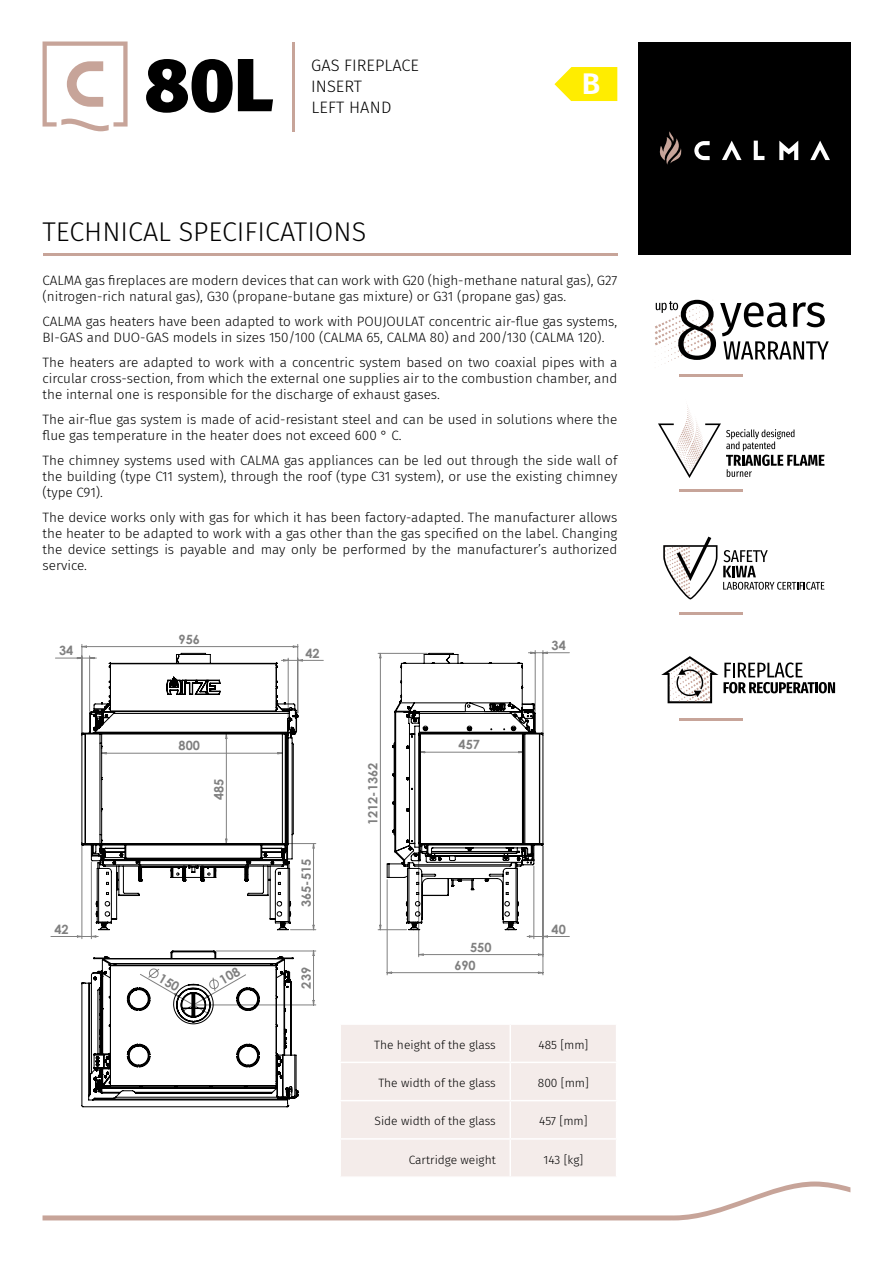
<style>
.page{position:relative;width:893px;height:1263px;background:#fff}
.page>*{position:absolute;margin:0;border:0;box-sizing:border-box;transform-origin:0 0}
.t1{font:900 75px "Fira Sans";color:#000}
.t2{font:600 30px "Fira Sans";color:#fff}
.t3{font:300 27px "Fira Sans";color:#000}
.t4{font:300 16.5px/21px "Fira Sans";color:#000}
.t5{font:300 13.5px/16.2px "Fira Sans";color:#000}
.t6{font:700 12.75px/18px "Century Gothic";color:#808080}
.t7{font:300 12px "Fira Sans";color:#000}
</style>
<div class="page">
<div style="left:638px;top:43px;width:212px;height:212px;background:#000"></div>
<svg style="left:694px;top:141px;width:16px;height:19px"></svg>
<svg style="left:754px;top:141px;width:10px;height:19px"></svg>
<svg style="left:779px;top:141px;width:19px;height:19px"></svg>
<svg style="left:722px;top:141px;width:20px;height:19px"></svg>
<svg style="left:810px;top:141px;width:20px;height:19px"></svg>
<svg style="left:659px;top:131px;width:23px;height:34px"></svg>
<svg style="left:43px;top:41px;width:85px;height:90px"></svg>
<hr style="left:43px;top:253px;width:574px;height:2px;background:#c7a499">
<hr style="left:292px;top:43px;width:2px;height:89px;background:#c7a499">
<svg style="left:554px;top:67px;width:63px;height:34px;background:#ffef23"></svg>
<svg style="left:655px;top:300px;width:174px;height:65px"></svg>
<hr style="left:679px;top:375px;width:64px;height:2px;background:#c7a499">
<svg style="left:658px;top:405px;width:166px;height:73px"></svg>
<hr style="left:679px;top:490px;width:64px;height:2px;background:#c7a499">
<svg style="left:663px;top:537px;width:54px;height:62px"></svg>
<svg style="left:723px;top:550px;width:101px;height:40px"></svg>
<hr style="left:679px;top:612px;width:64px;height:2px;background:#c7a499">
<svg style="left:43px;top:653px;width:807px;height:567px"></svg>
<h1 class="t1" style="left:145px;top:18px;width:131px">80L</h1>
<p class="t4" style="left:311px;top:54px;width:109px">GAS FIREPLACE<br>INSERT<br>LEFT HAND</p>
<h2 class="t2" style="left:582px;top:59px;width:20px">B</h2>
<h3 class="t3" style="left:43px;top:212px;width:325px">TECHNICAL SPECIFICATIONS</h3>
<p class="t5" style="left:43px;top:272px;width:576px">CALMA gas fireplaces are modern devices that can work with G20 (high-methane natural gas), G27 (nitrogen-rich natural gas), G30 (propane-butane gas mixture) or G31 (propane gas) gas.</p>
<p class="t5" style="left:43px;top:313px;width:576px">CALMA gas heaters have been adapted to work with POUJOULAT concentric air-flue gas systems,<br>BI-GAS and DUO-GAS models in sizes 150/100 (CALMA 65, CALMA 80) and 200/130 (CALMA 120).</p>
<p class="t5" style="left:43px;top:354px;width:576px;text-align:justify">The heaters are adapted to work with a concentric system based on two coaxial pipes with a circular cross-section, from which the external one supplies air to the combustion chamber, and the internal one is responsible for the discharge of exhaust gases.</p>
<p class="t5" style="left:43px;top:411px;width:576px">The air-flue gas system is made of acid-resistant steel and can be used in solutions where the flue gas temperature in the heater does not exceed 600 ° C.</p>
<p class="t5" style="left:43px;top:452px;width:576px;text-align:justify">The chimney systems used with CALMA gas appliances can be led out through the side wall of the building (type C11 system), through the roof (type C31 system), or use the existing chimney (type C91).</p>
<p class="t5" style="left:43px;top:509px;width:576px;text-align:justify">The device works only with gas for which it has been factory-adapted. The manufacturer allows the heater to be adapted to work with a gas other than the gas specified on the label. Changing the device settings is payable and may only be performed by the manufacturer’s authorized service.</p>
<p class="t6" style="left:59px;top:641px;width:16px">34</p>
<p class="t6" style="left:54px;top:919px;width:16px">42</p>
<p class="t6" style="left:179px;top:630px;width:23px">956</p>
<p class="t6" style="left:179px;top:736px;width:23px">800</p>
<p class="t6" style="left:209px;top:800px;width:23px;rotate:-90deg">485</p>
<p class="t6" style="left:306px;top:643px;width:16px">42</p>
<p class="t6" style="left:297px;top:907px;width:50px;rotate:-90deg">365-515</p>
<p class="t6" style="left:297px;top:988px;width:23px;rotate:-90deg">239</p>
<p class="t6" style="left:363px;top:825px;width:64px;rotate:-90deg">1212-1362</p>
<p class="t6" style="left:459px;top:735px;width:23px">457</p>
<p class="t6" style="left:552px;top:636px;width:16px">34</p>
<p class="t6" style="left:454px;top:937px;width:39px;text-indent:16px">550<br>690</p>
<p class="t6" style="left:552px;top:919px;width:16px">40</p>
<p class="t7" style="left:374px;top:1036px;width:123px">The height of the glass</p>
<p class="t7" style="left:538px;top:1036px;width:51px">485 [mm]</p>
<p class="t7" style="left:378px;top:1074px;width:119px">The width of the glass</p>
<p class="t7" style="left:538px;top:1074px;width:53px">800 [mm]</p>
<p class="t7" style="left:375px;top:1113px;width:123px">Side width of the glass</p>
<p class="t7" style="left:539px;top:1113px;width:50px">457 [mm]</p>
<p class="t7" style="left:409px;top:1151px;width:89px">Cartridge weight</p>
<p class="t7" style="left:544px;top:1151px;width:41px">143 [kg]</p>
</div>
